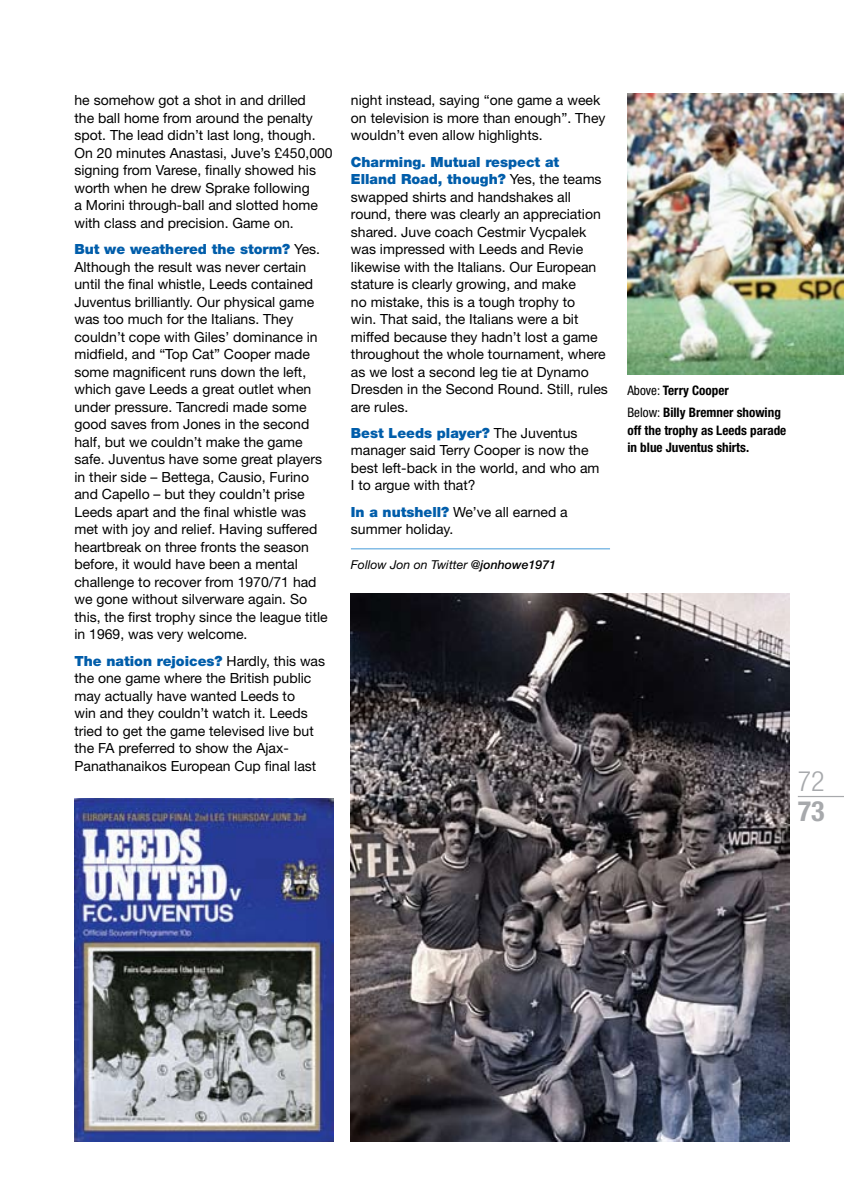
<style>
.page{position:relative;width:844px;height:1191px;background:#fff}
.page>*{position:absolute;margin:0;border:0;box-sizing:border-box;transform-origin:0 0}
.t1{font:300 condensed 28px "Helvetica Neue";color:#a7a9ac}
.t2{font:700 condensed 28px "Helvetica Neue";color:#a7a9ac}
.t3{font:14px/17.5px "Helvetica Neue";color:#000}
.t4{font:700 condensed 13.12px/22.4px "Helvetica Neue";color:#000}
.t5{font:italic 12.25px "Helvetica Neue";color:#000}
.s1{font-weight:900;color:#005daa}
.s2{font-weight:500}
.s3{font-weight:400}
</style>
<div class="page">
<img style="left:74px;top:798px;width:259px;height:343px">
<hr style="left:797px;top:796px;width:46px;height:1px;background:#a7a9ac">
<hr style="left:351px;top:548px;width:259px;height:1px;background:#68aee0">
<img style="left:351px;top:593px;width:438px;height:548px">
<img style="left:627px;top:94px;width:216px;height:280px">
<p class="t3" style="left:74px;top:91px;width:260px">he somehow got a shot in and drilled<br>the ball home from around the penalty spot. The lead didn’t last long, though.<br>On 20 minutes Anastasi, Juve’s £450,000 signing from Varese, finally showed his worth when he drew Sprake following<br>a Morini through-ball and slotted home with class and precision. Game on.</p>
<p class="t3" style="left:74px;top:240px;width:255px"><span class="s1">But we weathered the storm?</span> Yes.<br>Although the result was never certain until the final whistle, Leeds contained Juventus brilliantly. Our physical game was too much for the Italians. They couldn’t cope with Giles’ dominance in midfield, and “Top Cat” Cooper made some magnificent runs down the left, which gave Leeds a great outlet when under pressure. Tancredi made some good saves from Jones in the second half, but we couldn’t make the game safe. Juventus have some great players in their side – Bettega, Causio, Furino and Capello – but they couldn’t prise Leeds apart and the final whistle was met with joy and relief. Having suffered heartbreak on three fronts the season before, it would have been a mental challenge to recover from 1970/71 had we gone without silverware again. So this, the first trophy since the league title in 1969, was very welcome.</p>
<p class="t3" style="left:74px;top:651px;width:252px"><span class="s1">The nation rejoices?</span> Hardly, this was the one game where the British public may actually have wanted Leeds to<br>win and they couldn’t watch it. Leeds tried to get the game televised live but the FA preferred to show the Ajax-Panathanaikos European Cup final last</p>
<p class="t3" style="left:351px;top:91px;width:256px">night instead, saying “one game a week on television is more than enough”. They wouldn’t even allow highlights.</p>
<p class="t3" style="left:351px;top:153px;width:258px"><span class="s1">Charming. Mutual respect at Elland Road, though?</span> Yes, the teams swapped shirts and handshakes all round, there was clearly an appreciation shared. Juve coach Cestmir Vycpalek was impressed with Leeds and Revie likewise with the Italians. Our European stature is clearly growing, and make<br>no mistake, this is a tough trophy to<br>win. That said, the Italians were a bit miffed because they hadn’t lost a game throughout the whole tournament, where as we lost a second leg tie at Dynamo Dresden in the Second Round. Still, rules are rules.</p>
<p class="t3" style="left:351px;top:424px;width:250px"><span class="s1">Best Leeds player?</span> The Juventus manager said Terry Cooper is now the best left-back in the world, and who am<br>I to argue with that?</p>
<p class="t3" style="left:351px;top:503px;width:218px"><span class="s1">In a nutshell?</span> We’ve all earned a summer holiday.</p>
<p class="t5" style="left:351px;top:557px;width:206px">Follow Jon on Twitter <span class="s2">@jonhowe1971</span></p>
<p class="t4" style="left:627px;top:379px;width:155px"><span class="s3">Above:</span> Terry Cooper<br><span class="s3">Below:</span> Billy Bremner showing</p>
<p class="t4" style="left:627px;top:421px;width:160px;line-height:17.5px">off the trophy as Leeds parade in blue Juventus shirts.</p>
<h1 class="t1" style="left:797px;top:765px;width:28px">72</h1>
<h1 class="t2" style="left:797px;top:794px;width:28px">73</h1>
</div>
